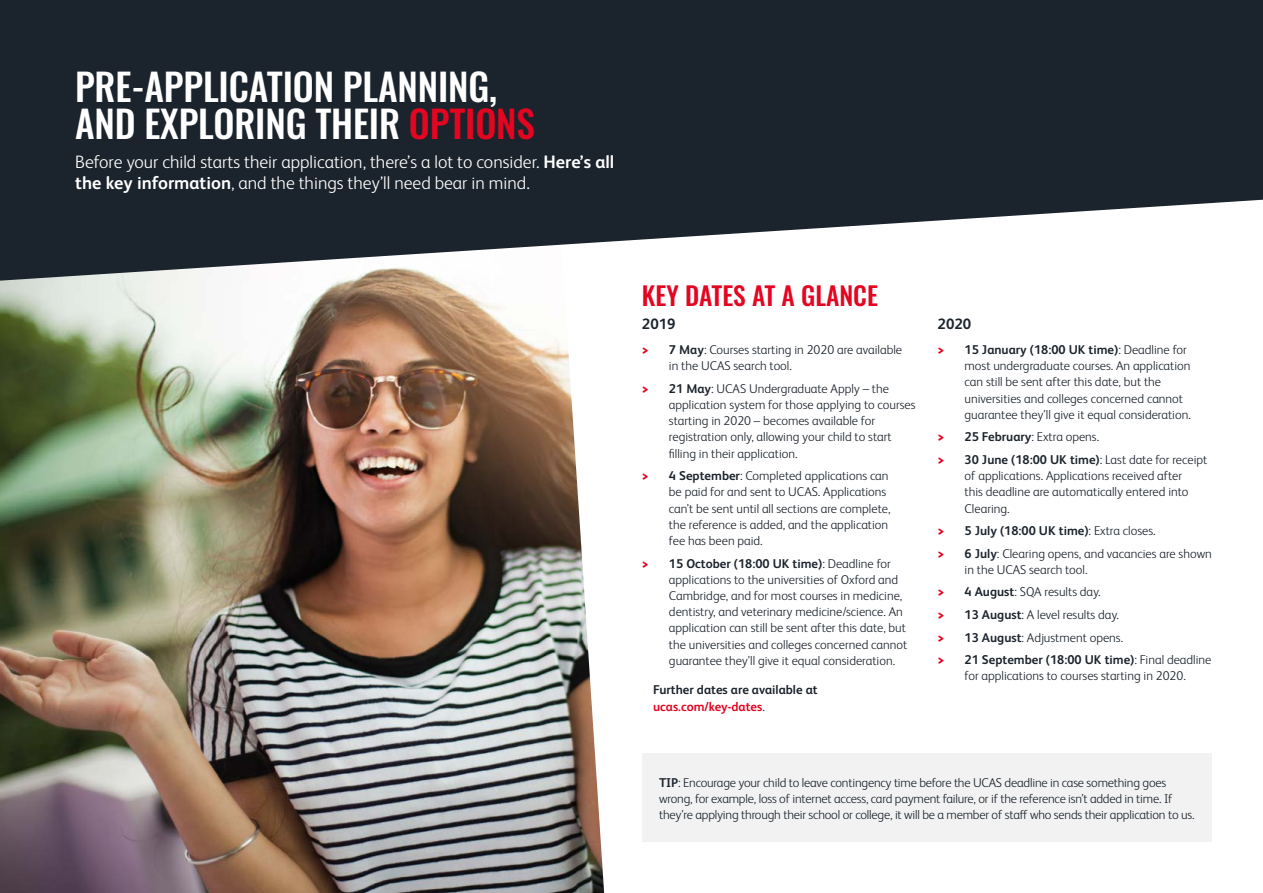
<style>
.page{position:relative;width:1263px;height:893px;background:#fff}
.page>*{position:absolute;margin:0;border:0;box-sizing:border-box;transform-origin:0 0}
.t1{font:500 37.5px/37.5px "Oswald";letter-spacing:-.005em;color:#fff}
.t2{font:500 25.5px "Oswald";color:#e40521}
.t3{font:300 18px/21px "FS Albert Pro";color:#fff}
.t4{font:700 15px "FS Albert Pro";color:#1b232c}
.t5{font:300 12.75px/16.2px "FS Albert Pro";color:#1b232c}
.t6{font:700 12.75px/16.2px "FS Albert Pro";color:#1b232c}
.s1{color:#e40521}
.s2{font-weight:700}
.s3{font-weight:800;color:#e40521}
.s4{font-weight:300}
</style>
<div class="page">
<img style="left:0;top:281px;width:604px;height:612px">
<div style="left:642px;top:754px;width:570px;height:88px;background:#f2f2f2"></div>
<svg style="left:0;top:0;width:1263px;height:281px;background:#3b424a"></svg>
<h1 class="t1" style="left:75px;top:70px;width:461px">PRE-APPLICATION PLANNING,<br>AND EXPLORING THEIR <span class="s1">OPTIONS</span></h1>
<h3 class="t3" style="left:75px;top:151px;width:541px">Before your child starts their application, there’s a lot to consider. <span class="s2">Here’s all the key information</span>, and the things they’ll need bear in mind.</h3>
<h2 class="t2" style="left:642px;top:282px;width:237px">KEY DATES AT A GLANCE</h2>
<p class="t4" style="left:642px;top:313px;width:35px">2019</p>
<p class="t5" style="left:669px;top:341px;width:235px;text-indent:-27px"><span class="s3">&gt;</span> <span class="s2">7 May</span>: Courses starting in 2020 are available in the UCAS search tool.</p>
<p class="t5" style="left:669px;top:379px;width:248px;text-indent:-27px"><span class="s3">&gt;</span> <span class="s2">21 May</span>: UCAS Undergraduate Apply – the application system for those applying to courses starting in 2020 – becomes available for registration only, allowing your child to start filling in their application.</p>
<p class="t5" style="left:669px;top:467px;width:223px;text-indent:-27px"><span class="s3">&gt;</span> <span class="s2">4 September</span>: Completed applications can be paid for and sent to UCAS. Applications can’t be sent until all sections are complete, the reference is added, and the application fee has been paid.</p>
<p class="t5" style="left:669px;top:554px;width:240px;text-indent:-27px"><span class="s3">&gt;</span> <span class="s2">15 October (18:00 UK time)</span>: Deadline for applications to the universities of Oxford and Cambridge, and for most courses in medicine, dentistry, and veterinary medicine/science. An application can still be sent after this date, but the universities and colleges concerned cannot guarantee they’ll give it equal consideration.</p>
<p class="t6" style="left:653px;top:681px;width:166px">Further dates are available at <span class="s1">ucas.com/key-dates</span><span class="s4">.</span></p>
<p class="t4" style="left:937px;top:313px;width:35px">2020</p>
<p class="t5" style="left:964px;top:341px;width:228px;text-indent:-27px"><span class="s3">&gt;</span> <span class="s2">15 January (18:00 UK time)</span>: Deadline for most undergraduate courses. An application can still be sent after this date, but the universities and colleges concerned cannot guarantee they’ll give it equal consideration.</p>
<p class="t5" style="left:937px;top:425px;width:271px;line-height:22.6px"><span class="s3">&gt;</span> <span class="s2">25 February</span>: Extra opens.<br><span class="s3">&gt;</span> <span class="s2">30 June (18:00 UK time)</span>: Last date for receipt</p>
<p class="t5" style="left:964px;top:467px;width:226px">of applications. Applications received after this deadline are automatically entered into<br>Clearing.</p>
<p class="t5" style="left:937px;top:519px;width:276px;line-height:22.6px"><span class="s3">&gt;</span> <span class="s2">5 July (18:00 UK time)</span>: Extra closes.<br><span class="s3">&gt;</span> <span class="s2">6 July</span>: Clearing opens, and vacancies are shown</p>
<p class="t5" style="left:937px;top:557px;width:275px;line-height:22.6px;text-indent:27px">in the UCAS search tool.<br><span class="s3">&gt;</span> <span class="s2">4 August</span>: SQA results day.<br><span class="s3">&gt;</span> <span class="s2">13 August</span>: A level results day.<br><span class="s3">&gt;</span> <span class="s2">13 August</span>: Adjustment opens.<br><span class="s3">&gt;</span> <span class="s2">21 September (18:00 UK time)</span>: Final deadline</p>
<p class="t5" style="left:964px;top:667px;width:223px">for applications to courses starting in 2020.</p>
<p class="t5" style="left:659px;top:773px;width:537px"><span class="s2">TIP</span>: Encourage your child to leave contingency time before the UCAS deadline in case something goes wrong, for example, loss of internet access, card payment failure, or if the reference isn’t added in time. If they’re applying through their school or college, it will be a member of staff who sends their application to us.</p>
</div>
